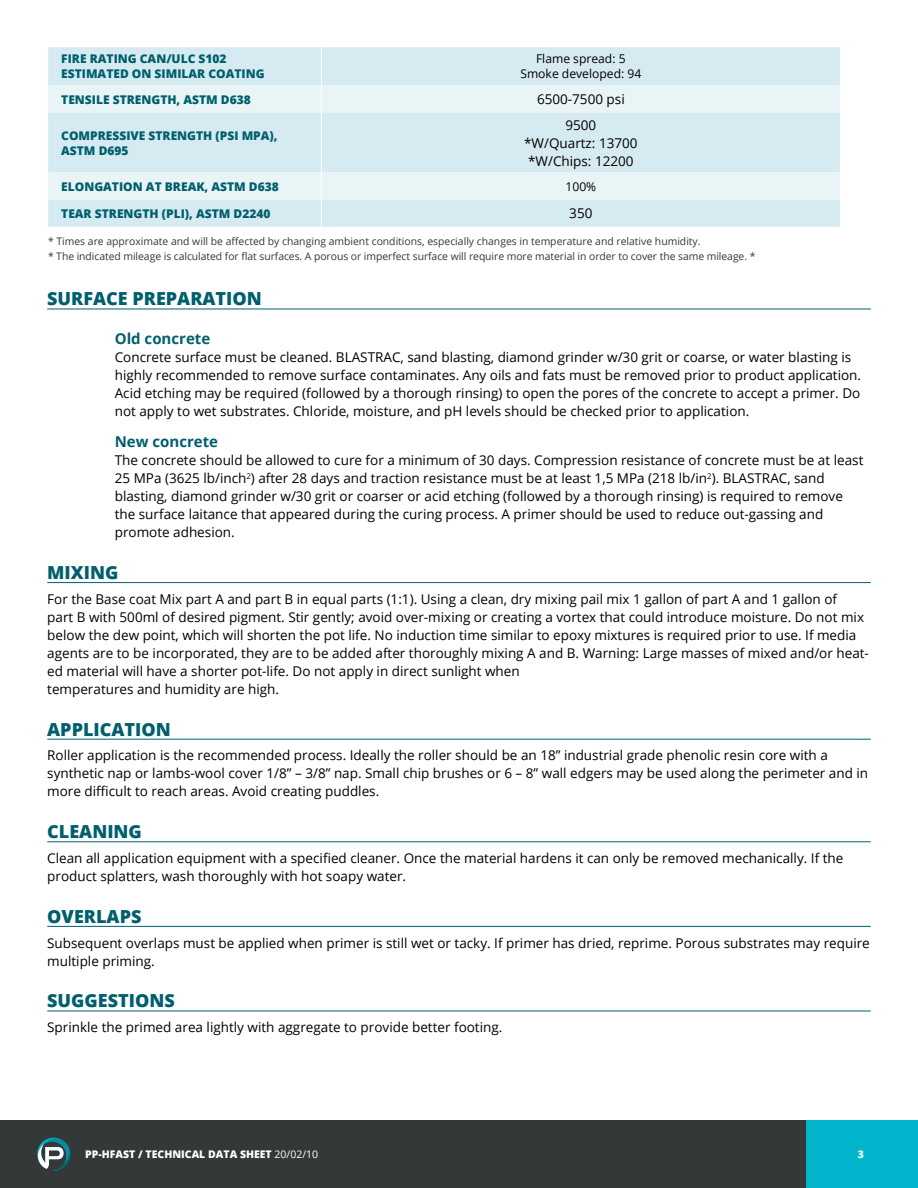
<style>
.page{position:relative;width:918px;height:1188px;background:#fff}
.page>*{position:absolute;margin:0;border:0;box-sizing:border-box;transform-origin:0 0}
.t1{font:800 18px "Open Sans";color:#005f6c}
.t2{font:700 15px "Open Sans";color:#005f6c}
.t3{font:13.5px/18px "Open Sans";color:#000}
.t4{font:12.15px/15.1px "Open Sans";color:#000;text-align:center}
.t5{font:800 12px/15px "Open Sans";color:#005f6c}
.t6{font:800 10.5px "Open Sans";color:#fff}
.t7{font:10.35px/15.1px "Open Sans";letter-spacing:-.005em;color:#353838}
.s1{font-weight:400}
</style>
<div class="page">
<div style="left:805px;top:1120px;width:113px;height:68px;background:#00b4cc"></div>
<div style="left:84px;top:1120px;width:722px;height:68px;background:#353838"></div>
<div style="left:0;top:1120px;width:113px;height:68px;background:#353838"></div>
<svg style="left:37px;top:1137px;width:34px;height:34px"></svg>
<div style="left:48px;top:47px;width:792px;height:180px;background:#d6ebf1"></div>
<svg style="left:48px;top:85px;width:792px;height:115px;background:#dfeff3"></svg>
<hr style="left:321px;top:47px;width:1px;height:38px;background:#fff">
<svg style="left:321px;top:85px;width:1px;height:28px"></svg>
<svg style="left:321px;top:173px;width:1px;height:54px"></svg>
<hr style="left:321px;top:113px;width:1px;height:60px;background:#fff">
<hr style="left:47px;top:309px;width:824px;height:1px;background:#005f6c">
<hr style="left:47px;top:582px;width:824px;height:1px;background:#005f6c">
<hr style="left:47px;top:739px;width:824px;height:1px;background:#005f6c">
<hr style="left:47px;top:841px;width:824px;height:1px;background:#005f6c">
<hr style="left:47px;top:926px;width:824px;height:1px;background:#005f6c">
<hr style="left:47px;top:1011px;width:824px;height:1px;background:#005f6c">
<p class="t5" style="left:61px;top:51px;width:205px">FIRE RATING CAN/ULC S102<br>ESTIMATED ON SIMILAR COATING</p>
<p class="t4" style="left:520px;top:51px;width:122px">Flame spread: 5<br>Smoke developed: 94</p>
<p class="t5" style="left:61px;top:91px;width:191px">TENSILE STRENGTH, ASTM D638</p>
<p class="t3" style="left:537px;top:90px;width:89px">6500-7500 psi</p>
<p class="t5" style="left:61px;top:127px;width:218px">COMPRESSIVE STRENGTH (PSI MPA),<br>ASTM D695</p>
<p class="t3" style="left:524px;top:115px;width:115px;text-align:center">9500<br>*W/Quartz: 13700 *W/Chips: 12200</p>
<p class="t5" style="left:61px;top:178px;width:219px">ELONGATION AT BREAK, ASTM D638</p>
<p class="t4" style="left:565px;top:179px;width:32px">100%</p>
<p class="t5" style="left:61px;top:205px;width:211px">TEAR STRENGTH (PLI), ASTM D2240</p>
<p class="t3" style="left:569px;top:204px;width:25px">350</p>
<p class="t7" style="left:48px;top:233px;width:709px">* Times are approximate and will be affected by changing ambient conditions, especially changes in temperature and relative humidity.<br>* The indicated mileage is calculated for flat surfaces. A porous or imperfect surface will require more material in order to cover the same mileage. *</p>
<h1 class="t1" style="left:47px;top:285px;width:216px">SURFACE PREPARATION</h1>
<p class="t2" style="left:115px;top:328px;width:97px">Old concrete</p>
<p class="t3" style="left:115px;top:347px;width:748px">Concrete surface must be cleaned. BLASTRAC, sand blasting, diamond grinder w/30 grit or coarse, or water blasting is highly recommended to remove surface contaminates. Any oils and fats must be removed prior to product application.<br>Acid etching may be required (followed by a thorough rinsing) to open the pores of the concrete to accept a primer. Do not apply to wet substrates. Chloride, moisture, and pH levels should be checked prior to application.</p>
<p class="t2" style="left:115px;top:431px;width:105px">New concrete</p>
<p class="t3" style="left:115px;top:451px;width:750px">The concrete should be allowed to cure for a minimum of 30 days. Compression resistance of concrete must be at least 25 MPa (3625 lb/inch<sup>2</sup>) after 28 days and traction resistance must be at least 1,5 MPa (218 lb/in<sup>2</sup>). BLASTRAC, sand blasting, diamond grinder w/30 grit or coarser or acid etching (followed by a thorough rinsing) is required to remove the surface laitance that appeared during the curing process. A primer should be used to reduce out-gassing and promote adhesion.</p>
<h1 class="t1" style="left:47px;top:559px;width:73px">MIXING</h1>
<p class="t3" style="left:47px;top:589px;width:823px">For the Base coat Mix part A and part B in equal parts (1:1). Using a clean, dry mixing pail mix 1 gallon of part A and 1 gallon of<br>part B with 500ml of desired pigment. Stir gently; avoid over-mixing or creating a vortex that could introduce moisture. Do not mix below the dew point, which will shorten the pot life. No induction time similar to epoxy mixtures is required prior to use. If media agents are to be incorporated, they are to be added after thoroughly mixing A and B. Warning: Large masses of mixed and/or heat&shy;ed material will have a shorter pot-life. Do not apply in direct sunlight when<br>temperatures and humidity are high.</p>
<h1 class="t1" style="left:47px;top:715px;width:125px">APPLICATION</h1>
<p class="t3" style="left:47px;top:746px;width:823px">Roller application is the recommended process. Ideally the roller should be an 18” industrial grade phenolic resin core with a synthetic nap or lambs-wool cover 1/8” – 3/8” nap. Small chip brushes or 6 – 8” wall edgers may be used along the perimeter and in more difficult to reach areas. Avoid creating puddles.</p>
<h1 class="t1" style="left:47px;top:818px;width:96px">CLEANING</h1>
<p class="t3" style="left:47px;top:849px;width:798px">Clean all application equipment with a specified cleaner. Once the material hardens it can only be removed mechanically. If the product splatters, wash thoroughly with hot soapy water.</p>
<h1 class="t1" style="left:47px;top:903px;width:96px">OVERLAPS</h1>
<p class="t3" style="left:47px;top:933px;width:824px">Subsequent overlaps must be applied when primer is still wet or tacky. If primer has dried, reprime. Porous substrates may require multiple priming.</p>
<h1 class="t1" style="left:47px;top:987px;width:129px">SUGGESTIONS</h1>
<p class="t3" style="left:47px;top:1018px;width:457px">Sprinkle the primed area lightly with aggregate to provide better footing.</p>
<p class="t6" style="left:85px;top:1146px;width:234px">PP-HFAST / TECHNICAL DATA SHEET <span class="s1">20/02/10</span></p>
<p class="t6" style="left:858px;top:1146px;width:8px">3</p>
</div>
